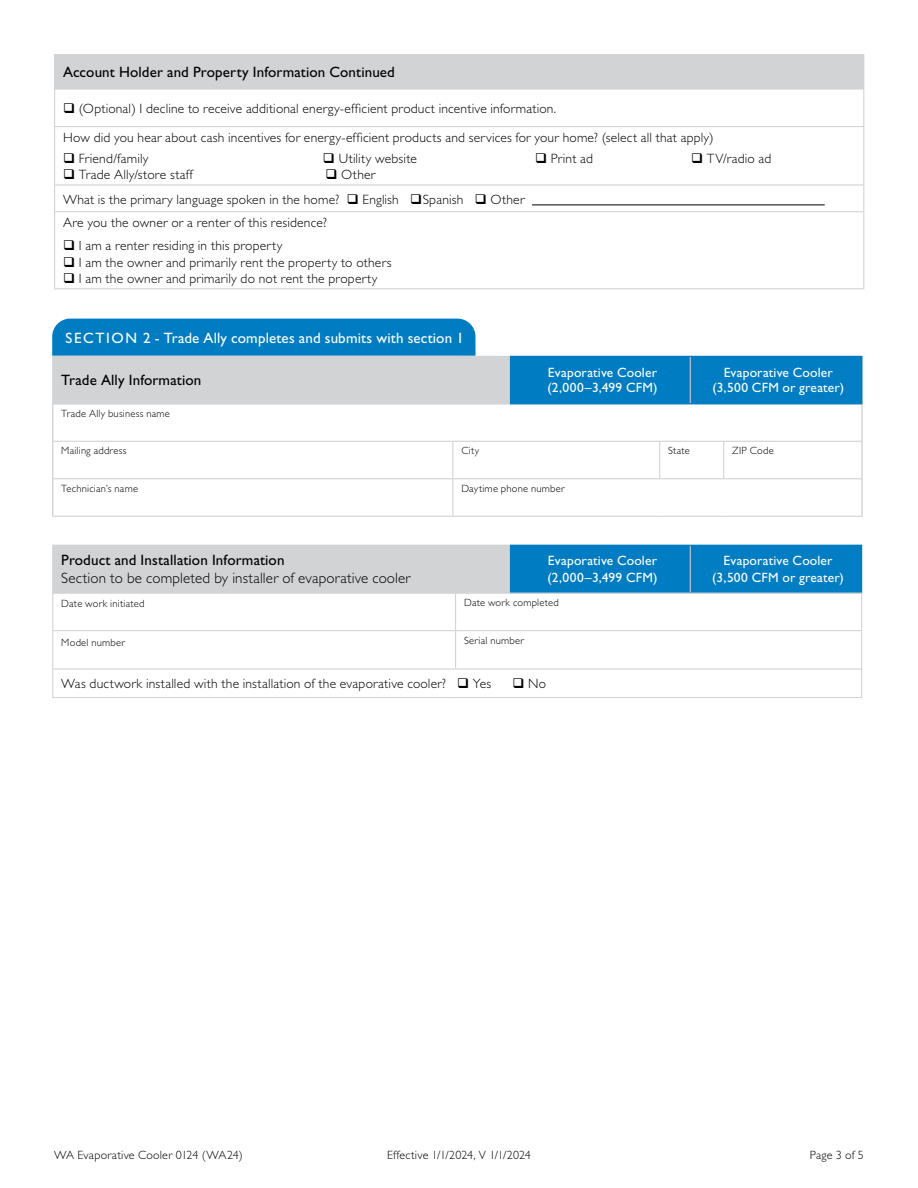
<style>
.page{position:relative;width:918px;height:1188px;background:#fff}
.page>*{position:absolute;margin:0;border:0;box-sizing:border-box;transform-origin:0 0}
.t1{font:15px "Gill Sans Std";letter-spacing:.01em;color:#000}
.t2{font:300 15px "Gill Sans Std";letter-spacing:.01em;color:#000}
.t3{font:15px "Gill Sans Std";letter-spacing:.01em;color:#fff}
.t4{font:300 13.5px/24px "Gill Sans Std";letter-spacing:.015em;color:#000}
.t5{font:13.5px/15px "Gill Sans Std";letter-spacing:.015em;color:#fff}
.t6{font:300 12px "Gill Sans Std";letter-spacing:.015em;color:#000}
.t7{font:300 10.5px "Gill Sans Std";letter-spacing:.025em;color:#000}
</style>
<div class="page">
<div style="left:55px;top:55px;width:809px;height:34px;background:#d1d3d4"></div>
<hr style="left:54px;top:88px;width:810px;height:2px;background:#d1d3d4">
<hr style="left:54px;top:90px;width:1px;height:36px;background:#d1d3d4">
<hr style="left:863px;top:90px;width:1px;height:36px;background:#d1d3d4">
<hr style="left:54px;top:126px;width:810px;height:1px;background:#d1d3d4">
<hr style="left:54px;top:127px;width:1px;height:58px;background:#d1d3d4">
<hr style="left:863px;top:127px;width:1px;height:58px;background:#d1d3d4">
<svg style="left:54px;top:185px;width:1px;height:27px"></svg>
<svg style="left:863px;top:185px;width:1px;height:27px"></svg>
<hr style="left:54px;top:212px;width:1px;height:76px;background:#d1d3d4">
<hr style="left:863px;top:212px;width:1px;height:76px;background:#d1d3d4">
<hr style="left:54px;top:288px;width:810px;height:1px;background:#d1d3d4">
<hr style="left:55px;top:184px;width:808px;height:2px;background:#d1d3d4">
<hr style="left:55px;top:211px;width:808px;height:1px;background:#d1d3d4">
<hr style="left:54px;top:54px;width:810px;height:1px;background:#d1d3d4">
<hr style="left:54px;top:55px;width:1px;height:33px;background:#d1d3d4">
<hr style="left:532px;top:205px;width:293px;height:1px;background:#000">
<div style="left:52px;top:319px;width:423px;height:37px;background:#007cc3"></div>
<hr style="left:52px;top:404px;width:1px;height:37px;background:#c7c8ca">
<hr style="left:861px;top:441px;width:2px;height:38px;background:#c7c8ca">
<hr style="left:861px;top:404px;width:2px;height:37px;background:#c7c8ca">
<hr style="left:861px;top:479px;width:2px;height:37px;background:#c7c8ca">
<hr style="left:453px;top:441px;width:207px;height:1px;background:#d1d3d4">
<hr style="left:660px;top:441px;width:64px;height:1px;background:#d1d3d4">
<hr style="left:659px;top:442px;width:1px;height:36px;background:#d1d3d4">
<hr style="left:724px;top:441px;width:137px;height:1px;background:#d1d3d4">
<hr style="left:723px;top:442px;width:1px;height:36px;background:#d1d3d4">
<hr style="left:453px;top:478px;width:207px;height:1px;background:#d1d3d4">
<hr style="left:660px;top:478px;width:64px;height:1px;background:#d1d3d4">
<hr style="left:724px;top:478px;width:137px;height:1px;background:#d1d3d4">
<hr style="left:453px;top:516px;width:207px;height:1px;background:#d1d3d4">
<hr style="left:660px;top:516px;width:64px;height:1px;background:#d1d3d4">
<hr style="left:724px;top:516px;width:139px;height:1px;background:#d1d3d4">
<hr style="left:53px;top:441px;width:400px;height:1px;background:#d1d3d4">
<hr style="left:53px;top:478px;width:400px;height:1px;background:#d1d3d4">
<hr style="left:52px;top:516px;width:401px;height:1px;background:#d1d3d4">
<hr style="left:52px;top:441px;width:1px;height:38px;background:#c7c8ca">
<hr style="left:52px;top:479px;width:1px;height:37px;background:#c7c8ca">
<hr style="left:452px;top:442px;width:1px;height:36px;background:#d1d3d4">
<hr style="left:452px;top:479px;width:1px;height:37px;background:#d1d3d4">
<div style="left:53px;top:356px;width:457px;height:48px;background:#d1d3d4"></div>
<div style="left:510px;top:356px;width:180px;height:48px;background:#007cc3"></div>
<div style="left:690px;top:356px;width:172px;height:48px;background:#007dc3"></div>
<hr style="left:690px;top:357px;width:1px;height:46px;background:#c7c8ca">
<hr style="left:52px;top:356px;width:458px;height:1px;background:#d1d3d4">
<hr style="left:52px;top:357px;width:1px;height:46px;background:#d1d3d4">
<hr style="left:52px;top:403px;width:458px;height:1px;background:#d1d3d4">
<hr style="left:690px;top:356px;width:173px;height:1px;background:#007cc3">
<hr style="left:690px;top:403px;width:173px;height:1px;background:#007cc3">
<div style="left:53px;top:545px;width:457px;height:48px;background:#d1d3d4"></div>
<div style="left:510px;top:545px;width:180px;height:48px;background:#007cc3"></div>
<div style="left:690px;top:545px;width:172px;height:48px;background:#007dc3"></div>
<hr style="left:690px;top:546px;width:1px;height:46px;background:#c7c8ca">
<hr style="left:52px;top:545px;width:458px;height:1px;background:#d1d3d4">
<hr style="left:52px;top:546px;width:1px;height:46px;background:#d1d3d4">
<hr style="left:52px;top:592px;width:458px;height:1px;background:#d1d3d4">
<hr style="left:455px;top:594px;width:1px;height:36px;background:#d1d3d4">
<hr style="left:53px;top:630px;width:403px;height:1px;background:#d1d3d4">
<hr style="left:456px;top:630px;width:405px;height:1px;background:#d1d3d4">
<hr style="left:455px;top:631px;width:1px;height:37px;background:#d1d3d4">
<hr style="left:53px;top:668px;width:403px;height:2px;background:#d1d3d4">
<hr style="left:456px;top:668px;width:405px;height:2px;background:#d1d3d4">
<svg style="left:861px;top:669px;width:1px;height:28px"></svg>
<hr style="left:52px;top:594px;width:1px;height:37px;background:#d1d3d4">
<hr style="left:861px;top:594px;width:1px;height:37px;background:#d1d3d4">
<hr style="left:52px;top:631px;width:1px;height:38px;background:#d1d3d4">
<hr style="left:861px;top:631px;width:1px;height:38px;background:#d1d3d4">
<svg style="left:52px;top:669px;width:1px;height:28px"></svg>
<hr style="left:52px;top:697px;width:404px;height:1px;background:#d1d3d4">
<hr style="left:456px;top:697px;width:406px;height:1px;background:#d1d3d4">
<hr style="left:52px;top:593px;width:404px;height:1px;background:#d1d3d4">
<hr style="left:456px;top:593px;width:406px;height:1px;background:#d1d3d4">
<p class="t1" style="left:63px;top:63px;width:333px">Account Holder and Property Information Continued</p>
<p class="t4" style="left:63px;top:94px;width:652px;line-height:28.8px">❑ (Optional) I decline to receive additional energy-efficient product incentive information.<br>How did you hear about cash incentives for energy-efficient products and services for your home? (select all that apply)</p>
<p class="t4" style="left:63px;top:146px;width:87px">❑ Friend/family</p>
<p class="t4" style="left:323px;top:146px;width:96px">❑ Utility website</p>
<p class="t4" style="left:535px;top:146px;width:60px">❑ Print ad</p>
<p class="t4" style="left:691px;top:146px;width:82px">❑ TV/radio ad</p>
<p class="t4" style="left:63px;top:163px;width:131px">❑ Trade Ally/store staff</p>
<p class="t4" style="left:63px;top:163px;width:463px;text-indent:262px">❑ Other<br>What is the primary language spoken in the home? ❑ English ❑Spanish ❑ Other<br>Are you the owner or a renter of this residence?</p>
<p class="t4" style="left:63px;top:234px;width:221px">❑ I am a renter residing in this property</p>
<p class="t4" style="left:63px;top:250px;width:330px">❑ I am the owner and primarily rent the property to others</p>
<p class="t4" style="left:63px;top:266px;width:316px">❑ I am the owner and primarily do not rent the property</p>
<p class="t3" style="left:65px;top:329px;width:400px">SECTION 2 - Trade Ally completes and submits with section 1</p>
<p class="t1" style="left:61px;top:372px;width:142px">Trade Ally Information</p>
<p class="t5" style="left:547px;top:365px;width:112px">Evaporative Cooler (2,000–3,499 CFM)</p>
<p class="t5" style="left:712px;top:365px;width:133px;text-align:center">Evaporative Cooler (3,500 CFM or greater)</p>
<p class="t7" style="left:61px;top:408px;width:110px">Trade Ally business name</p>
<p class="t7" style="left:61px;top:445px;width:67px">Mailing address</p>
<p class="t7" style="left:461px;top:445px;width:19px">City</p>
<p class="t7" style="left:668px;top:445px;width:23px">State</p>
<p class="t7" style="left:732px;top:445px;width:43px">ZIP Code</p>
<p class="t7" style="left:61px;top:483px;width:78px">Technician’s name</p>
<p class="t7" style="left:461px;top:483px;width:105px">Daytime phone number</p>
<p class="t1" style="left:61px;top:551px;width:225px">Product and Installation Information</p>
<p class="t2" style="left:61px;top:570px;width:351px">Section to be completed by installer of evaporative cooler</p>
<p class="t5" style="left:547px;top:553px;width:112px;line-height:16.2px">Evaporative Cooler (2,000–3,499 CFM)</p>
<p class="t5" style="left:712px;top:553px;width:133px;line-height:16.2px;text-align:center">Evaporative Cooler (3,500 CFM or greater)</p>
<p class="t7" style="left:61px;top:597px;width:85px">Date work initiated</p>
<p class="t7" style="left:464px;top:597px;width:96px">Date work completed</p>
<p class="t7" style="left:61px;top:636px;width:65px">Model number</p>
<p class="t7" style="left:464px;top:634px;width:61px">Serial number</p>
<p class="t4" style="left:61px;top:672px;width:432px">Was ductwork installed with the installation of the evaporative cooler? ❑ Yes</p>
<p class="t4" style="left:513px;top:672px;width:35px">❑ No</p>
<p class="t6" style="left:54px;top:1148px;width:190px">WA Evaporative Cooler 0124 (WA24)</p>
<p class="t6" style="left:387px;top:1148px;width:145px">Effective 1/1/2024, V 1/1/2024</p>
<p class="t6" style="left:810px;top:1148px;width:56px">Page 3 of 5</p>
</div>
